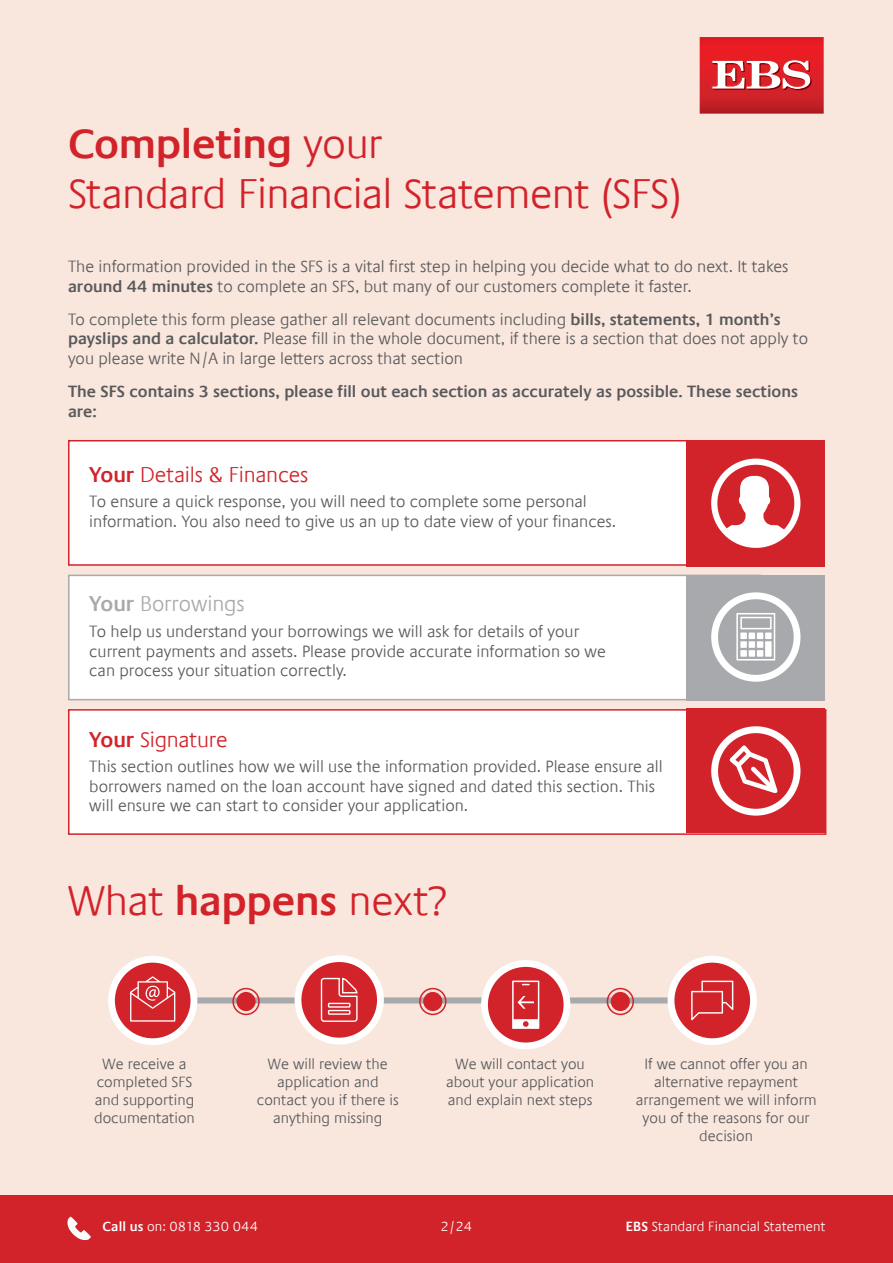
<style>
.page{position:relative;width:893px;height:1263px;background:#f9e6dd}
.page>*{position:absolute;margin:0;border:0;box-sizing:border-box;transform-origin:0 0}
.Body_Copy{font:300 42px/50.4px "Praxis Com";letter-spacing:-.015em;color:#d2232a}
.Body_Copy-2{font:300 21.6px "Praxis Com";letter-spacing:-.01em;color:#d2232a}
.Body_Copy-3{font:300 21.6px "Praxis Com";letter-spacing:-.005em;color:#a7a9ac}
.Body_Copy-4{font:300 16.5px/19.8px "Praxis Com";color:#58595b}
.Body_Copy-5{font:600 16.5px/19.8px "Praxis Com";color:#58595b}
.Body_Copy-6{font:300 15px/18px "Praxis Com";color:#58595b;text-align:center}
.Answers{font:300 13.5px "Praxis Com";letter-spacing:.005em;color:#fff}
.s1{font-weight:600}
</style>
<div class="page">
<div style="left:0;top:1195px;width:893px;height:68px;background:#d2232a"></div>
<svg style="left:67px;top:1216px;width:24px;height:24px"></svg>
<svg style="left:700px;top:37px;width:124px;height:77px"></svg>
<div style="left:68px;top:440px;width:693px;height:126px;background:#fff;border:2px solid #d2232a"></div>
<div style="left:687px;top:440px;width:138px;height:126px;background:#d2232a"></div>
<svg style="left:714px;top:462px;width:83px;height:83px"></svg>
<svg style="left:719px;top:476px;width:71px;height:69px"></svg>
<div style="left:711px;top:459px;width:89px;height:89px;border:6px solid #fff;border-radius:50%"></div>
<div style="left:68px;top:709px;width:758px;height:126px;background:#fff;border:2px solid #d2232a"></div>
<div style="left:687px;top:708px;width:138px;height:125px;background:#d2232a"></div>
<svg style="left:715px;top:730px;width:82px;height:82px"></svg>
<div style="left:711px;top:726px;width:89px;height:90px;border:7px solid #fff;border-radius:50%"></div>
<svg style="left:730px;top:745px;width:47px;height:48px"></svg>
<div style="left:68px;top:575px;width:693px;height:125px;background:#fff;border:2px solid #a7a9ac"></div>
<div style="left:687px;top:575px;width:138px;height:125px;background:#a7a9ac"></div>
<svg style="left:715px;top:596px;width:82px;height:82px"></svg>
<div style="left:711px;top:592px;width:89px;height:90px;border:7px solid #fff;border-radius:50%"></div>
<svg style="left:736px;top:613px;width:39px;height:47px"></svg>
<div style="left:740px;top:650px;width:7px;height:7px;background:#fff"></div>
<div style="left:749px;top:650px;width:6px;height:7px;background:#fff"></div>
<div style="left:757px;top:650px;width:6px;height:7px;background:#fff"></div>
<div style="left:765px;top:641px;width:7px;height:16px;background:#fff"></div>
<div style="left:740px;top:641px;width:7px;height:7px;background:#fff"></div>
<div style="left:749px;top:641px;width:6px;height:7px;background:#fff"></div>
<div style="left:757px;top:641px;width:6px;height:7px;background:#fff"></div>
<div style="left:740px;top:632px;width:7px;height:7px;background:#fff"></div>
<div style="left:749px;top:632px;width:6px;height:7px;background:#fff"></div>
<div style="left:757px;top:632px;width:6px;height:7px;background:#fff"></div>
<div style="left:765px;top:632px;width:7px;height:7px;background:#fff"></div>
<div style="left:189px;top:997px;width:510px;height:6px;background:#a7a9ac"></div>
<svg style="left:111px;top:959px;width:83px;height:83px;fill:#d2232a"></svg>
<div style="left:108px;top:956px;width:89px;height:89px;border:7px solid #fff;border-radius:50%"></div>
<svg style="left:298px;top:958px;width:82px;height:83px;fill:#d2232a"></svg>
<div style="left:295px;top:955px;width:89px;height:89px;border:7px solid #fff;border-radius:50%"></div>
<svg style="left:484px;top:963px;width:83px;height:83px;fill:#d2232a"></svg>
<div style="left:481px;top:960px;width:89px;height:89px;border:7px solid #fff;border-radius:50%"></div>
<svg style="left:671px;top:959px;width:82px;height:83px;fill:#d2232a"></svg>
<div style="left:668px;top:956px;width:89px;height:89px;border:7px solid #fff;border-radius:50%"></div>
<svg style="left:130px;top:976px;width:45px;height:45px"></svg>
<svg style="left:320px;top:977px;width:39px;height:46px"></svg>
<svg style="left:512px;top:980px;width:27px;height:49px"></svg>
<svg style="left:691px;top:981px;width:42px;height:39px"></svg>
<div style="left:236px;top:992px;width:20px;height:19px;background:#d2232a;border-radius:50%"></div>
<div style="left:232px;top:988px;width:28px;height:27px;border:2px solid #d2232a;border-radius:50%"></div>
<div style="left:423px;top:992px;width:19px;height:19px;background:#d2232a;border-radius:50%"></div>
<div style="left:419px;top:988px;width:27px;height:27px;border:2px solid #d2232a;border-radius:50%"></div>
<div style="left:611px;top:992px;width:19px;height:19px;background:#d2232a;border-radius:50%"></div>
<div style="left:607px;top:988px;width:27px;height:27px;border:2px solid #d2232a;border-radius:50%"></div>
<p class="Body_Copy" style="left:68px;top:119px;width:615px"><span class="s1">Completing</span> your<br>Standard Financial Statement (SFS)</p>
<p class="Body_Copy-4" style="left:68px;top:257px;width:722px">The information provided in the SFS is a vital first step in helping you decide what to do next. It takes <span class="s1">around 44 minutes</span> to complete an SFS, but many of our customers complete it faster.</p>
<p class="Body_Copy-4" style="left:68px;top:309px;width:742px">To complete this form please gather all relevant documents including <span class="s1">bills, statements, 1 month’s payslips and a calculator.</span> Please fill in the whole document, if there is a section that does not apply to you please write N/A in large letters across that section</p>
<p class="Body_Copy-5" style="left:68px;top:381px;width:732px">The SFS contains 3 sections, please fill out each section as accurately as possible. These sections are:</p>
<p class="Body_Copy-2" style="left:89px;top:462px;width:221px"><span class="s1">Your</span> Details &amp; Finances</p>
<p class="Body_Copy-4" style="left:89px;top:491px;width:528px">To ensure a quick response, you will need to complete some personal information. You also need to give us an up to date view of your finances.</p>
<p class="Body_Copy-3" style="left:89px;top:591px;width:157px"><span class="s1">Your</span> Borrowings</p>
<p class="Body_Copy-4" style="left:89px;top:621px;width:518px">To help us understand your borrowings we will ask for details of your current payments and assets. Please provide accurate information so we can process your situation correctly.</p>
<p class="Body_Copy-2" style="left:89px;top:727px;width:140px"><span class="s1">Your</span> Signature</p>
<p class="Body_Copy-4" style="left:89px;top:756px;width:575px">This section outlines how we will use the information provided. Please ensure all borrowers named on the loan account have signed and dated this section. This will ensure we can start to consider your application.</p>
<p class="Body_Copy" style="left:68px;top:876px;width:382px">What <span class="s1">happens</span> next?</p>
<p class="Body_Copy-6" style="left:94px;top:1055px;width:102px">We receive a completed SFS and supporting documentation</p>
<p class="Body_Copy-6" style="left:257px;top:1055px;width:144px">We will review the application and contact you if there is anything missing</p>
<p class="Body_Copy-6" style="left:446px;top:1055px;width:149px">We will contact you about your application and explain next steps</p>
<p class="Body_Copy-6" style="left:636px;top:1055px;width:182px">If we cannot offer you an alternative repayment arrangement we will inform you of the reasons for our decision</p>
<p class="Answers" style="left:440px;top:1219px;width:33px">2/24</p>
<p class="Answers" style="left:102px;top:1219px;width:157px"><span class="s1">Call us</span> on: 0818 330 044</p>
<p class="Answers" style="left:626px;top:1219px;width:201px"><span class="s1">EBS</span> Standard Financial Statement</p>
</div>
